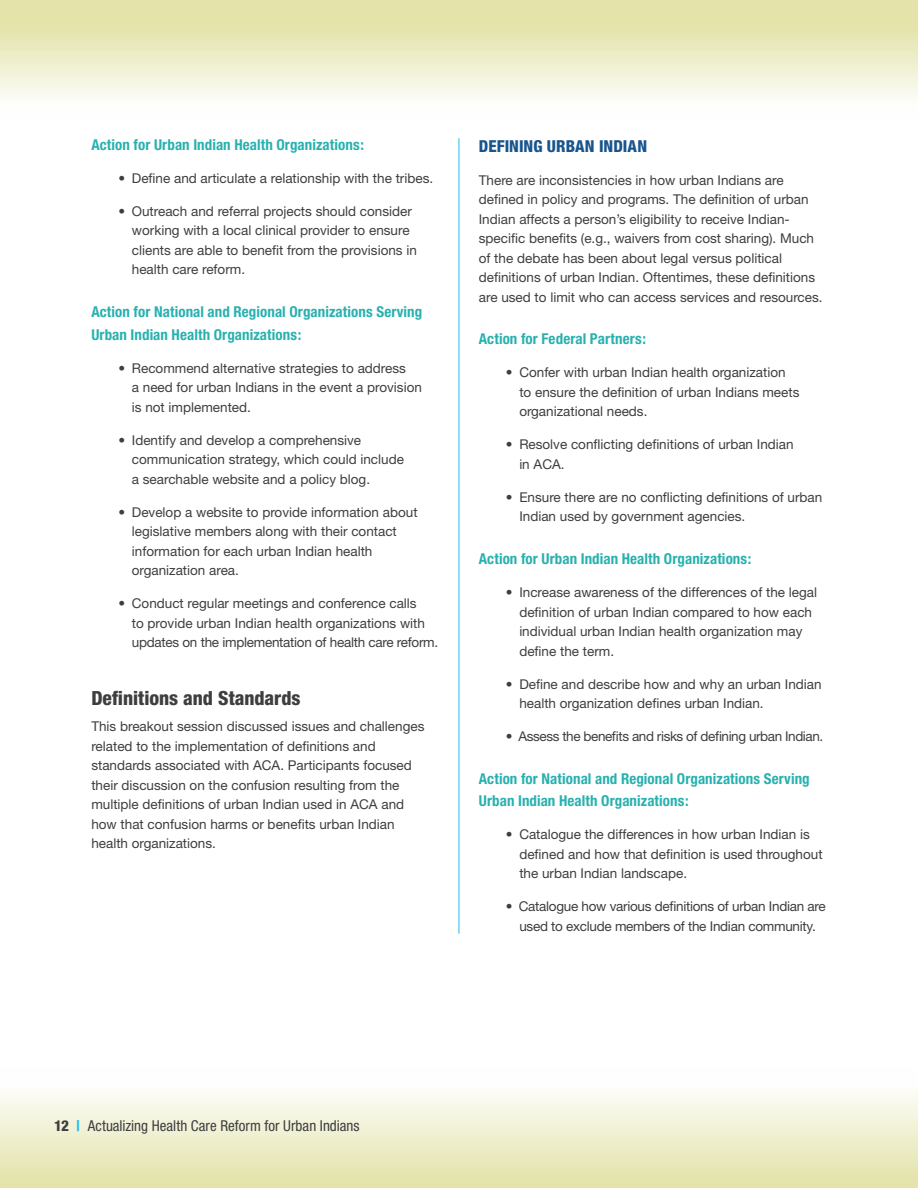
<style>
.page{position:relative;width:918px;height:1188px;background:#fff}
.page>*{position:absolute;margin:0;border:0;box-sizing:border-box;transform-origin:0 0}
.h3_a_copy{font:800 condensed 19.5px "Helvetica Neue";letter-spacing:-.005em;color:#3e3e3f}
.h4_a_copy{font:800 condensed 16.5px "Helvetica Neue";color:#19558d}
.h5_a_copy{font:700 condensed 15px/22.5px "Helvetica Neue";letter-spacing:.005em;color:#28b1af}
.t1{font:condensed 15px "Helvetica Neue";letter-spacing:.005em;color:#3e3e3f}
.sub-bullets_b{font:13.5px/19.5px "Helvetica Neue";color:#3e3e3f}
.body_b{font:13.5px/19.5px "Helvetica Neue";color:#3e3e3f}
.sub-bullets_b-2{font:13.5px/19.5px "Helvetica Neue";letter-spacing:-.02em;color:#3e3e3f;text-align:center}
.sub-bullets_b-3{font:13.5px "Helvetica Neue";letter-spacing:-.03em;color:#3e3e3f}
.s1{font-weight:800}
.s2{font-weight:800;color:#29bfef}
</style>
<div class="page">
<div style="left:0;top:1067px;width:918px;height:121px;background:linear-gradient(to bottom,#fff,#e2e2a7)"></div>
<div style="left:0;top:0;width:918px;height:119px;background:linear-gradient(to bottom,#dede9a,#fff)"></div>
<hr style="left:459px;top:138px;width:1px;height:796px;background:#24bfee">
<p class="h5_a_copy" style="left:91px;top:133px;width:274px">Action for Urban Indian Health Organizations:</p>
<p class="sub-bullets_b" style="left:118px;top:168px;width:316px">• Define and articulate a relationship with the tribes.</p>
<p class="sub-bullets_b" style="left:132px;top:201px;width:287px;text-indent:-14px">• Outreach and referral projects should consider working with a local clinical provider to ensure clients are able to benefit from the provisions in health care reform.</p>
<p class="h5_a_copy" style="left:91px;top:300px;width:332px">Action for National and Regional Organizations Serving<br>Urban Indian Health Organizations:</p>
<p class="sub-bullets_b" style="left:132px;top:358px;width:292px;text-indent:-14px">• Recommend alternative strategies to address<br>a need for urban Indians in the event a provision is not implemented.</p>
<p class="sub-bullets_b" style="left:132px;top:430px;width:274px;text-indent:-14px">• Identify and develop a comprehensive communication strategy, which could include a searchable website and a policy blog.</p>
<p class="sub-bullets_b" style="left:132px;top:502px;width:287px;text-indent:-14px">• Develop a website to provide information about legislative members along with their contact information for each urban Indian health organization area.</p>
<p class="sub-bullets_b" style="left:132px;top:593px;width:308px;text-indent:-14px">• Conduct regular meetings and conference calls<br>to provide urban Indian health organizations with updates on the implementation of health care reform.</p>
<p class="h3_a_copy" style="left:91px;top:686px;width:211px">Definitions and Standards</p>
<p class="body_b" style="left:91px;top:716px;width:335px">This breakout session discussed issues and challenges related to the implementation of definitions and standards associated with ACA. Participants focused their discussion on the confusion resulting from the multiple definitions of urban Indian used in ACA and how that confusion harms or benefits urban Indian health organizations.</p>
<p class="h4_a_copy" style="left:479px;top:136px;width:170px">DEFINING URBAN INDIAN</p>
<p class="body_b" style="left:479px;top:170px;width:345px">There are inconsistencies in how urban Indians are defined in policy and programs. The definition of urban Indian affects a person’s eligibility to receive Indian&shy;specific benefits (e.g., waivers from cost sharing). Much of the debate has been about legal versus political definitions of urban Indian. Oftentimes, these definitions are used to limit who can access services and resources.</p>
<p class="h5_a_copy" style="left:479px;top:328px;width:169px">Action for Federal Partners:</p>
<p class="sub-bullets_b" style="left:519px;top:363px;width:282px;text-indent:-14px">• Confer with urban Indian health organization to ensure the definition of urban Indians meets organizational needs.</p>
<p class="sub-bullets_b" style="left:519px;top:435px;width:276px;text-indent:-14px">• Resolve conflicting definitions of urban Indian in ACA.</p>
<p class="sub-bullets_b" style="left:519px;top:487px;width:305px;text-indent:-14px">• Ensure there are no conflicting definitions of urban<br>Indian used by government agencies.</p>
<p class="h5_a_copy" style="left:479px;top:547px;width:274px">Action for Urban Indian Health Organizations:</p>
<p class="sub-bullets_b" style="left:519px;top:582px;width:299px;text-indent:-14px">• Increase awareness of the differences of the legal definition of urban Indian compared to how each individual urban Indian health organization may define the term.</p>
<p class="sub-bullets_b" style="left:519px;top:674px;width:304px;text-indent:-14px">• Define and describe how and why an urban Indian health organization defines urban Indian.</p>
<p class="sub-bullets_b-3" style="left:506px;top:728px;width:319px">• Assess the benefits and risks of defining urban Indian.</p>
<p class="h5_a_copy" style="left:479px;top:767px;width:332px">Action for National and Regional Organizations Serving<br>Urban Indian Health Organizations:</p>
<p class="sub-bullets_b" style="left:519px;top:825px;width:305px;text-indent:-14px">• Catalogue the differences in how urban Indian is defined and how that definition is used throughout the urban Indian landscape.</p>
<p class="sub-bullets_b-2" style="left:506px;top:897px;width:321px">• Catalogue how various definitions of urban Indian are used to exclude members of the Indian community.</p>
<p class="t1" style="left:54px;top:1117px;width:307px"><span class="s1">12</span> <span class="s2">|</span> Actualizing Health Care Reform for Urban Indians</p>
</div>
